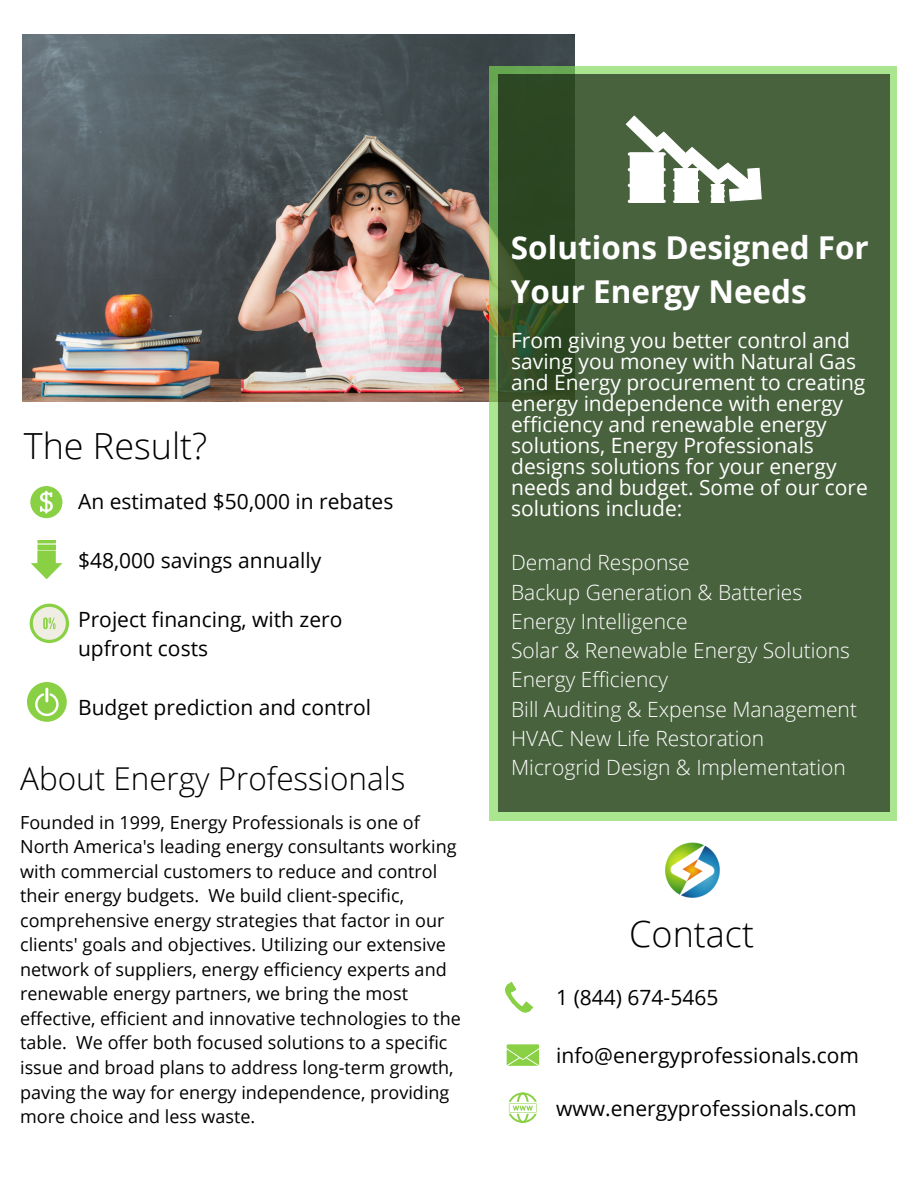
<style>
.page{position:relative;width:918px;height:1188px;background:#fff}
.page>*{position:absolute;margin:0;border:0;box-sizing:border-box;transform-origin:0 0}
.t1{font:300 36px "Open Sans";color:#000}
.t2{font:700 31.5px/43.5px "Open Sans";color:#fff}
.t3{font:300 31.5px "Open Sans";color:#000}
.t4{font:21px/21.1px "Open Sans";color:#fff}
.t5{font:300 21px/29.2px "Open Sans";color:#fff}
.t6{font:21px/29.2px "Open Sans";color:#000}
.t7{font:18px/24.6px "Open Sans";color:#000}
</style>
<div class="page">
<img style="left:22px;top:35px;width:552px;height:366px">
<svg style="left:489px;top:66px;width:407px;height:755px;background:#9fd984"></svg>
<svg style="left:498px;top:74px;width:392px;height:738px;background:#465f3b"></svg>
<svg style="left:626px;top:116px;width:136px;height:87px"></svg>
<img style="left:665px;top:842px;width:55px;height:56px">
<svg style="left:505px;top:982px;width:28px;height:31px"></svg>
<svg style="left:507px;top:1044px;width:32px;height:22px"></svg>
<svg style="left:509px;top:1092px;width:28px;height:31px"></svg>
<svg style="left:30px;top:486px;width:32px;height:32px"></svg>
<svg style="left:31px;top:540px;width:31px;height:39px"></svg>
<svg style="left:30px;top:604px;width:39px;height:39px"></svg>
<svg style="left:27px;top:682px;width:40px;height:40px"></svg>
<h1 class="t1" style="left:24px;top:421px;width:185px">The Result?</h1>
<p class="t6" style="left:78px;top:487px;width:317px">An estimated $50,000 in rebates</p>
<p class="t6" style="left:78px;top:545px;width:245px">$48,000 savings annually</p>
<p class="t6" style="left:78px;top:604px;width:266px">Project financing, with zero upfront costs</p>
<p class="t6" style="left:78px;top:692px;width:295px">Budget prediction and control</p>
<h2 class="t3" style="left:20px;top:756px;width:387px">About Energy Professionals</h2>
<p class="t7" style="left:20px;top:809px;width:442px">Founded in 1999, Energy Professionals is one of North America's leading energy consultants working with commercial customers to reduce and control their energy budgets. We build client-specific, comprehensive energy strategies that factor in our clients' goals and objectives. Utilizing our extensive network of suppliers, energy efficiency experts and renewable energy partners, we bring the most effective, efficient and innovative technologies to the table. We offer both focused solutions to a specific issue and broad plans to address long-term growth, paving the way for energy independence, providing more choice and less waste.</p>
<h2 class="t2" style="left:511px;top:225px;width:359px">Solutions Designed For<br>Your Energy Needs</h2>
<p class="t4" style="left:511px;top:329px;width:358px">From giving you better control and saving you money with Natural Gas and Energy procurement to creating energy independence with energy efficiency and renewable energy solutions, Energy Professionals designs solutions for your energy needs and budget. Some of our core solutions include:</p>
<p class="t5" style="left:511px;top:548px;width:347px">Demand Response<br>Backup Generation &amp; Batteries<br>Energy Intelligence<br>Solar &amp; Renewable Energy Solutions<br>Energy Efficiency<br>Bill Auditing &amp; Expense Management<br>HVAC New Life Restoration<br>Microgrid Design &amp; Implementation</p>
<h1 class="t1" style="left:629px;top:908px;width:126px">Contact</h1>
<p class="t6" style="left:556px;top:983px;width:164px">1 (844) 674-5465</p>
<p class="t6" style="left:556px;top:1040px;width:304px">info@energyprofessionals.com</p>
<p class="t6" style="left:556px;top:1093px;width:302px">www.energyprofessionals.com</p>
</div>
